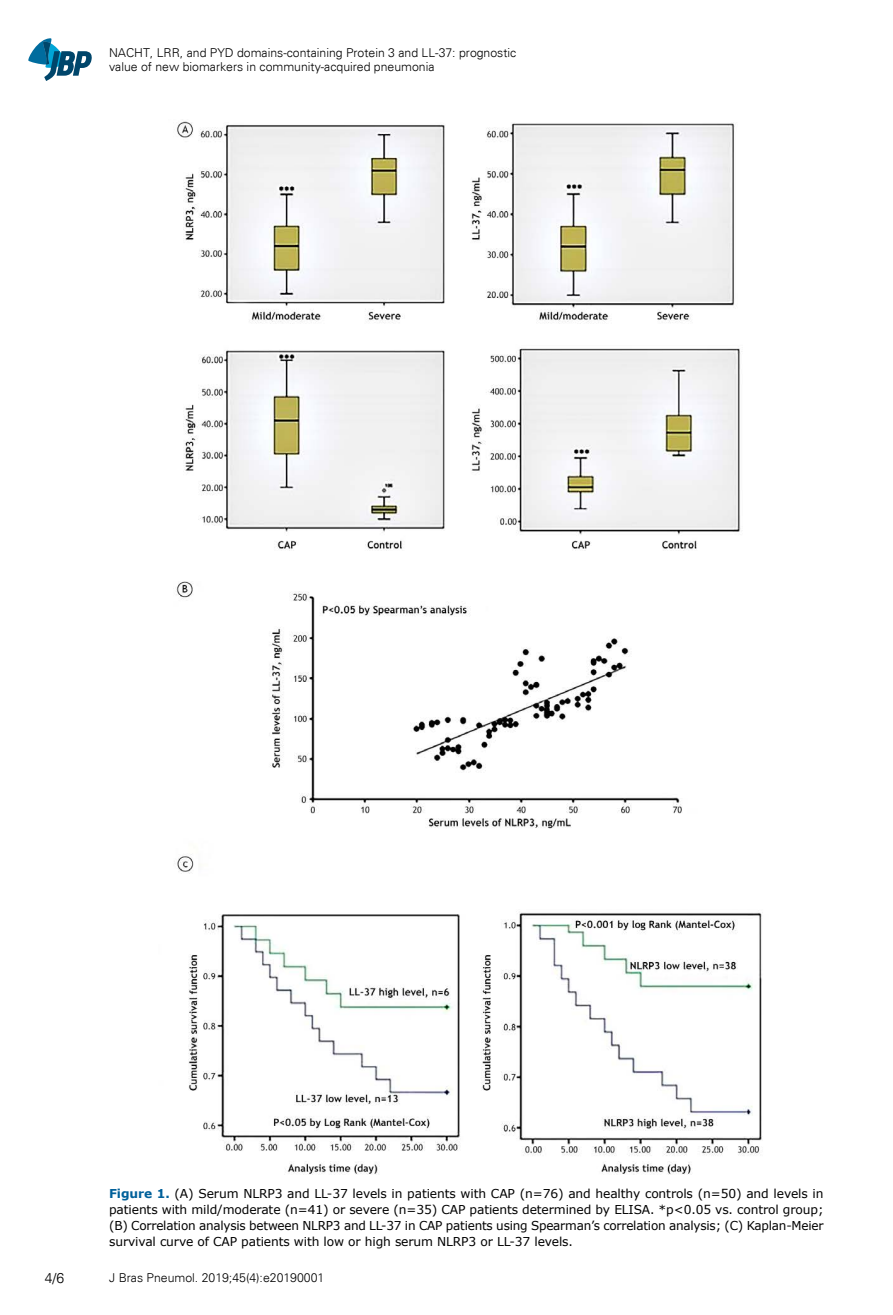
<style>
.page{position:relative;width:893px;height:1315px;background:#fff}
.page>*{position:absolute;margin:0;border:0;box-sizing:border-box;transform-origin:0 0}
.t1{font:300 14px "Univers";color:#000}
.t2{font:12.25px/15.8px "Verdana";letter-spacing:-.01em;color:#000;text-align:justify}
.t3{font:300 12.25px/14.7px "Univers";color:#000}
.s1{font-weight:700;color:#01609a}
</style>
<div class="page">
<svg style="left:28px;top:38px;width:64px;height:43px"></svg>
<img style="left:176px;top:121px;width:587px;height:1053px">
<p class="t3" style="left:109px;top:45px;width:409px">NACHT, LRR, and PYD domains-containing Protein 3 and LL-37: prognostic value of new biomarkers in community-acquired pneumonia</p>
<p class="t2" style="left:109px;top:1186px;width:716px"><span class="s1">Figure 1.</span> (A) Serum NLRP3 and LL-37 levels in patients with CAP (n=76) and healthy controls (n=50) and levels in patients with mild/moderate (n=41) or severe (n=35) CAP patients determined by ELISA. *p&lt;0.05 vs. control group; (B) Correlation analysis between NLRP3 and LL-37 in CAP patients using Spearman’s correlation analysis; (C) Kaplan‑Meier survival curve of CAP patients with low or high serum NLRP3 or LL-37 levels.</p>
<p class="t1" style="left:45px;top:1269px;width:21px">4/6</p>
<p class="t3" style="left:109px;top:1270px;width:217px">J Bras Pneumol. 2019;45(4):e20190001</p>
</div>
